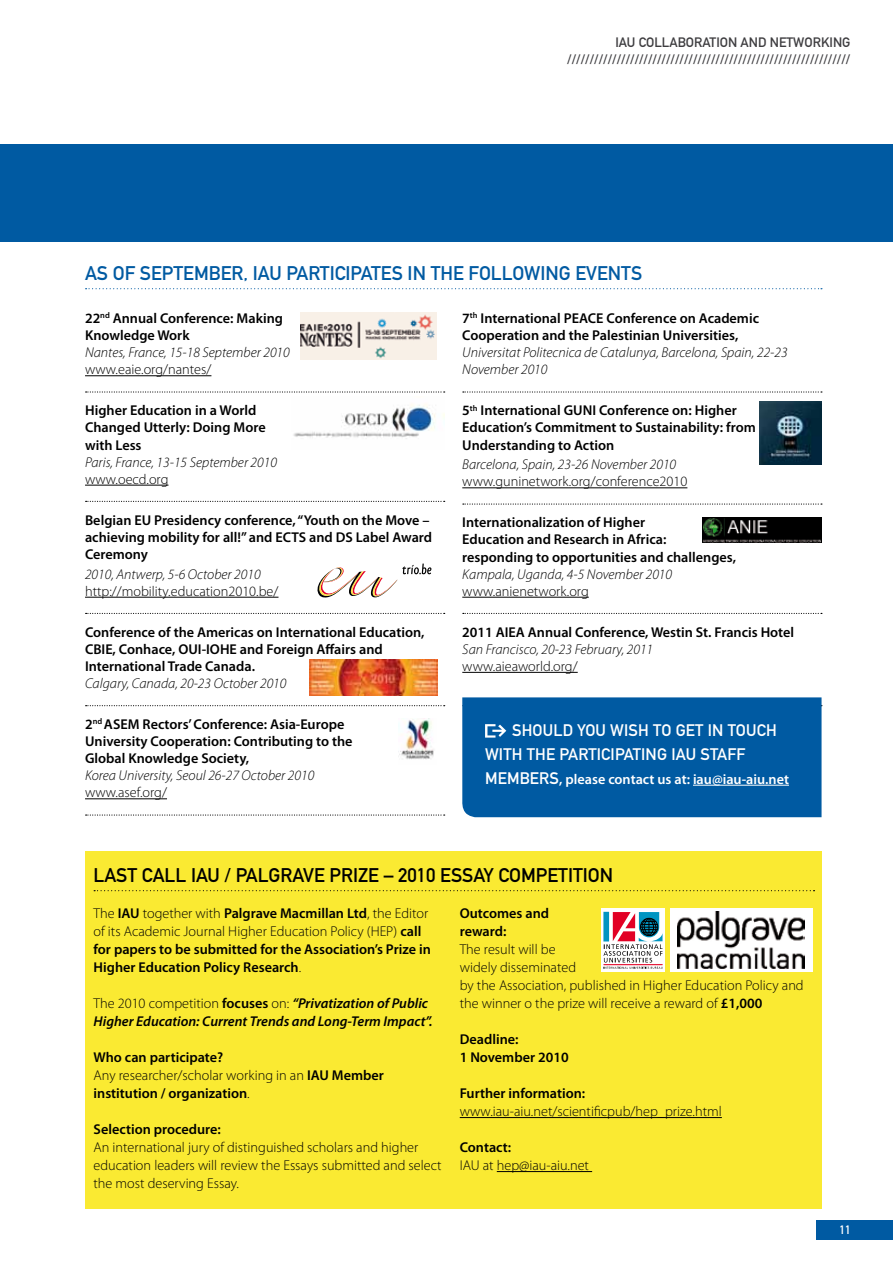
<style>
.page{position:relative;width:893px;height:1263px;background:#fff}
.page>*{position:absolute;margin:0;border:0;box-sizing:border-box;transform-origin:0 0}
.t1{font:19.5px "DIN Mittelschrift Std";color:#005aa2}
.t2{font:19.5px "DIN Mittelschrift Std";color:#000}
.t3{font:16.5px "DIN Mittelschrift Std";letter-spacing:.01em;color:#fff}
.t4{font:600 14.25px/17.1px "Myriad Pro";color:#000}
.t5{font:300 14.25px/18px "Myriad Pro";color:#000}
.t6{font:italic 300 14.25px/17.1px "Myriad Pro";color:#000}
.t7{font:italic 600 14.25px/18px "Myriad Pro";color:#000}
.t8{font:600 14.25px "Myriad Pro";color:#fff}
.t9{font:13.5px/16.8px "DIN Mittelschrift Std";color:#3e3d40}
.t10{font:12px "DIN Mittelschrift Std";color:#fff}
.s1{font-weight:300}
.s2{font-weight:300;font-style:normal}
.s3{font-style:normal}
.s4{font-weight:600}
</style>
<div class="page">
<div style="left:85px;top:851px;width:736px;height:358px;background:#faea32"></div>
<div style="left:0;top:145px;width:893px;height:97px;background:#005aa2"></div>
<div style="left:816px;top:1220px;width:77px;height:20px;background:#005aa2"></div>
<hr style="left:85px;top:375px;width:126px;height:1px;background:#000">
<svg style="left:86px;top:391px;width:359px;height:2px"></svg>
<hr style="left:85px;top:485px;width:83px;height:1px;background:#000">
<svg style="left:86px;top:501px;width:359px;height:1px"></svg>
<hr style="left:85px;top:597px;width:193px;height:1px;background:#000">
<svg style="left:86px;top:613px;width:359px;height:1px"></svg>
<svg style="left:86px;top:705px;width:359px;height:1px"></svg>
<hr style="left:85px;top:798px;width:82px;height:1px;background:#000">
<svg style="left:86px;top:814px;width:359px;height:2px"></svg>
<svg style="left:463px;top:391px;width:359px;height:2px"></svg>
<hr style="left:462px;top:487px;width:225px;height:1px;background:#000">
<svg style="left:463px;top:503px;width:359px;height:2px"></svg>
<hr style="left:462px;top:597px;width:127px;height:1px;background:#000">
<svg style="left:463px;top:613px;width:359px;height:1px"></svg>
<hr style="left:462px;top:672px;width:116px;height:1px;background:#000">
<img style="left:300px;top:312px;width:137px;height:47px">
<img style="left:293px;top:404px;width:151px;height:35px">
<img style="left:759px;top:402px;width:62px;height:63px">
<img style="left:703px;top:518px;width:118px;height:25px">
<svg style="left:86px;top:288px;width:736px;height:1px"></svg>
<hr style="left:460px;top:1117px;width:262px;height:1px;background:#000">
<hr style="left:497px;top:1171px;width:95px;height:1px;background:#000">
<div style="left:670px;top:908px;width:143px;height:63px;background:#fff"></div>
<img style="left:677px;top:911px;width:128px;height:57px">
<div style="left:601px;top:908px;width:64px;height:63px;background:#fff"></div>
<svg style="left:603px;top:912px;width:60px;height:57px"></svg>
<div style="left:462px;top:697px;width:360px;height:120px;background:#005aa2"></div>
<svg style="left:94px;top:890px;width:720px;height:1px"></svg>
<svg style="left:317px;top:564px;width:114px;height:33px"></svg>
<img style="left:310px;top:659px;width:127px;height:36px">
<img style="left:398px;top:719px;width:36px;height:40px">
<p class="t9" style="left:567px;top:34px;width:285px;text-indent:203px">NETWORKING ///////////////////////////////////////////////////////////////</p>
<p class="t9" style="left:615px;top:34px;width:32px">IAU COLLABORATION</p>
<p class="t9" style="left:741px;top:34px;width:10px">AND</p>
<h1 class="t1" style="left:85px;top:261px;width:79px">AS OF SEPTEMBER</h1>
<h1 class="t1" style="left:243px;top:261px;width:54px">, IAU PARTICIPATES</h1>
<h1 class="t1" style="left:408px;top:261px;width:35px">IN THE</h1>
<h1 class="t1" style="left:469px;top:261px;width:13px">FOLLOWING</h1>
<h1 class="t1" style="left:575px;top:261px;width:12px">EVENTS</h1>
<p class="t4" style="left:85px;top:309px;width:200px">22<sup>nd</sup> Annual Conference: Making<br>Knowledge Work</p>
<p class="t6" style="left:85px;top:344px;width:206px">Nantes, France, 15-18 September 2010</p>
<p class="t5" style="left:85px;top:360px;width:128px">www.eaie.org/nantes/</p>
<p class="t4" style="left:85px;top:402px;width:182px">Higher Education in a World<br>Changed Utterly: Doing More with Less</p>
<p class="t6" style="left:85px;top:453px;width:193px">Paris, France, 13-15 September 2010</p>
<p class="t5" style="left:85px;top:470px;width:85px">www.oecd.org</p>
<p class="t4" style="left:85px;top:511px;width:349px">Belgian EU Presidency conference, “Youth on the Move – achieving mobility for all!” and ECTS and DS Label Award<br>Ceremony</p>
<p class="t6" style="left:85px;top:565px;width:177px">2010, Antwerp, 5-6 October 2010</p>
<p class="t5" style="left:85px;top:582px;width:195px">http://mobility.education2010.be/</p>
<p class="t4" style="left:85px;top:623px;width:341px">Conference of the Americas on International Education,<br>CBIE, Conhace, OUI-IOH E and Foreign Affairs and<br>International Trade Canada.</p>
<p class="t6" style="left:85px;top:675px;width:203px">Calgary, Canada, 20-23 October 2010</p>
<p class="t4" style="left:85px;top:715px;width:269px">2<sup>nd</sup> ASEM Rectors’ Conference: Asia-Europe<br>University Cooperation: Contributing to the<br>Global Knowledge Society,</p>
<p class="t6" style="left:85px;top:767px;width:231px">Korea University, Seoul 26-27 October 2010</p>
<p class="t5" style="left:85px;top:783px;width:83px">www.asef.org/</p>
<p class="t4" style="left:462px;top:309px;width:298px">7<sup>th</sup> International PEACE Conference on Academic<br>Cooperation and the Palestinian Universities,</p>
<p class="t6" style="left:462px;top:344px;width:327px">Universitat Politecnica de Catalunya, Barcelona, Spain, 22-23<br>November 2010</p>
<p class="t4" style="left:462px;top:402px;width:111px">5<sup>th</sup> International GUNI</p>
<p class="t4" style="left:462px;top:402px;width:295px;text-indent:137px">Conference on: Higher<br>Education’s Commitment to Sustainability: from<br>Understanding to Action</p>
<p class="t6" style="left:462px;top:456px;width:215px">Barcelona, Spain, 23-26 November 2010</p>
<p class="t5" style="left:462px;top:472px;width:227px">www.guninetwork.org/conference2010</p>
<p class="t4" style="left:462px;top:514px;width:275px">Internationalization of Higher<br>Education and Research in Africa: responding to opportunities and challenges,</p>
<p class="t6" style="left:462px;top:565px;width:211px">Kampala, Uganda, 4-5 November 2010</p>
<p class="t5" style="left:462px;top:582px;width:128px">www.anienetwork.org</p>
<p class="t4" style="left:462px;top:623px;width:333px">2011 AI EA Annual Conference, Westin St. Francis Hotel</p>
<p class="t6" style="left:462px;top:640px;width:192px">San Francisco, 20-23 February, 2011</p>
<p class="t5" style="left:462px;top:657px;width:117px">www.aieaworld.org/</p>
<p class="t3" style="left:512px;top:720px;width:21px">SHOULD</p>
<p class="t3" style="left:577px;top:720px;width:11px">YOU</p>
<p class="t3" style="left:610px;top:720px;width:11px">WISH</p>
<p class="t3" style="left:653px;top:720px;width:33px">TO GET</p>
<p class="t3" style="left:708px;top:720px;width:31px">IN TOUCH</p>
<p class="t3" style="left:485px;top:744px;width:11px">WITH</p>
<p class="t3" style="left:527px;top:744px;width:11px">THE</p>
<p class="t3" style="left:559px;top:744px;width:10px">PARTICIPATING</p>
<p class="t3" style="left:671px;top:744px;width:39px">IAU STAFF</p>
<p class="t3" style="left:485px;top:768px;width:24px">MEMBERS</p>
<p class="t8" style="left:559px;top:770px;width:231px">, please contact us at: iau@iau-aiu.net</p>
<h1 class="t2" style="left:94px;top:863px;width:23px">LAST</h1>
<h1 class="t2" style="left:142px;top:863px;width:23px">CALL</h1>
<h1 class="t2" style="left:191px;top:863px;width:68px">IAU / PALGRAVE</h1>
<h1 class="t2" style="left:330px;top:863px;width:22px">PRIZE</h1>
<h1 class="t2" style="left:384px;top:863px;width:80px">– 2010 ESSAY</h1>
<h1 class="t2" style="left:498px;top:863px;width:22px">COMPETITION</h1>
<p class="t4" style="left:94px;top:904px;width:339px;line-height:18px;text-indent:49px"><span class="s1">together with</span> Palgrave Macmillan Ltd<span class="s1">, the Editor of its Academic Journal Higher Education Policy (HEP)</span> call for papers to be submitted for the Association’s Prize in Higher Education Policy Research<span class="s1">.</span></p>
<p class="t7" style="left:94px;top:994px;width:340px"><span class="s2">The 2010 competition</span> <span class="s3">focuses</span> <span class="s2">on:</span> “Privatization of Public<br>Higher Education: Current Trends and Long-Term Impact”.</p>
<p class="t5" style="left:94px;top:1048px;width:222px"><span class="s4">Who can participate?<br></span>Any researcher/scholar working in an <span class="s4">IAU</span></p>
<p class="t5" style="left:94px;top:904px;width:32px">The <span class="s4">IAU</span></p>
<p class="t4" style="left:332px;top:1066px;width:54px">Member</p>
<p class="t4" style="left:94px;top:1084px;width:158px">institution / organization<span class="s1">.</span></p>
<p class="t4" style="left:94px;top:1120px;width:129px">Selection procedure:</p>
<p class="t5" style="left:94px;top:1138px;width:350px">An international jury of distinguished scholars and higher education leaders will review the Essays submitted and select the most deserving Essay.</p>
<p class="t4" style="left:460px;top:904px;width:91px;line-height:18px">Outcomes and reward:</p>
<p class="t5" style="left:460px;top:940px;width:345px">The result will be<br>widely disseminated<br>by the Association, published in Higher Education Policy and the winner o the prize will receive a reward of <span class="s4">£1,000</span></p>
<p class="t4" style="left:460px;top:1030px;width:110px;line-height:18px">Deadline:<br>1 November 2010</p>
<p class="t4" style="left:460px;top:1084px;width:127px">Further information:</p>
<p class="t5" style="left:460px;top:1102px;width:264px">www.iau-aiu.net/scientificpub/hep_prize.html</p>
<p class="t4" style="left:460px;top:1138px;width:53px">Contact:</p>
<p class="t5" style="left:460px;top:1156px;width:131px">IAU at hep@iau-aiu.net</p>
<p class="t10" style="left:839px;top:1223px;width:13px">11</p>
</div>
